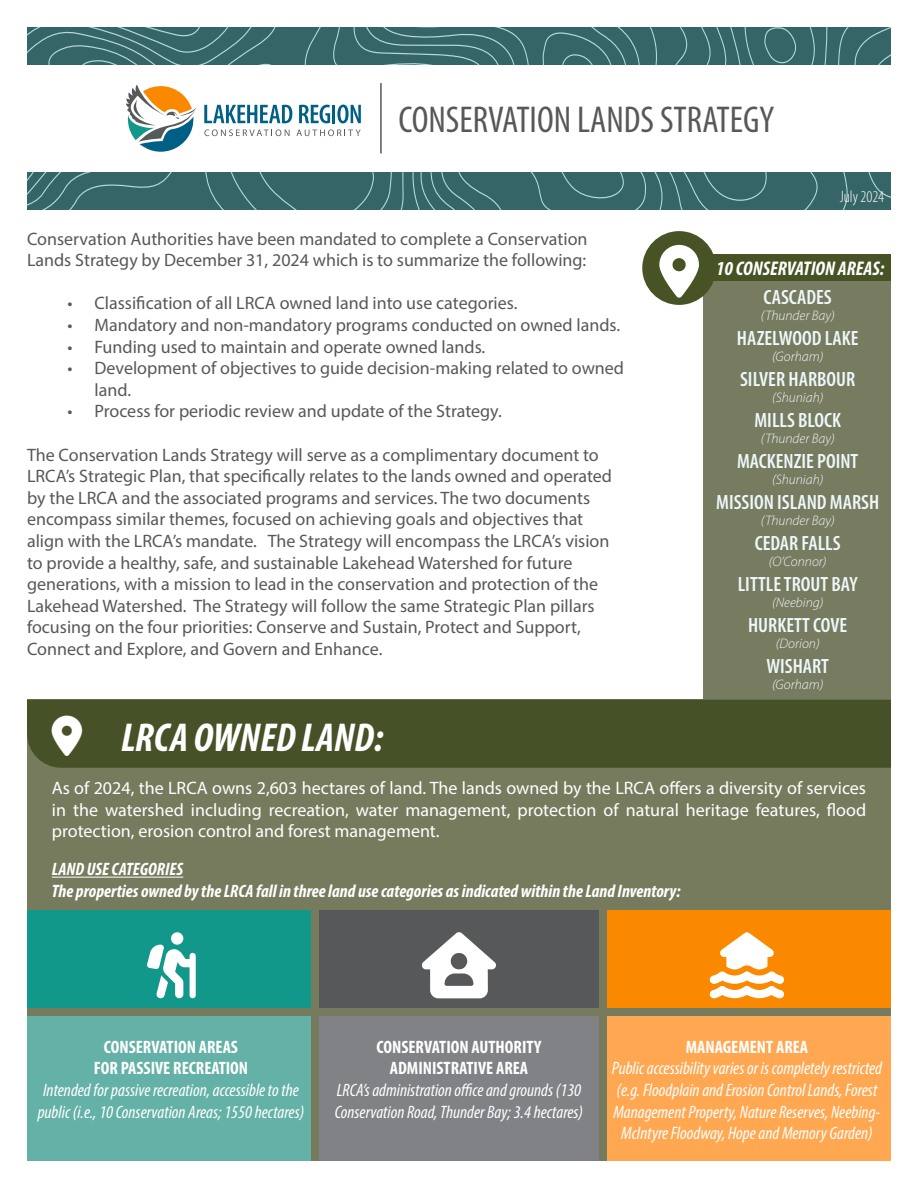
<style>
.page{position:relative;width:918px;height:1188px;background:#fff}
.page>*{position:absolute;margin:0;border:0;box-sizing:border-box;transform-origin:0 0}
.t1{font:italic 700 condensed 40.5px "Myriad Pro";color:#fff}
.t2{font:condensed 37.5px "Myriad Pro";color:#57585a}
.t3{font:600 condensed 20.7px "Myriad Pro";color:#eef8fb}
.t4{font:italic 700 condensed 19.95px "Myriad Pro";color:#fff}
.t5{font:18px/21.6px "Myriad Pro";color:#57585a}
.t6{font:italic condensed 18px/21.6px "Myriad Pro";color:#fff;text-align:center}
.t7{font:18px/21.6px "Myriad Pro";color:#fff;text-align:justify}
.t8{font:italic 700 condensed 18px "Myriad Pro";color:#fff}
.t9{font:700 condensed 18px "Myriad Pro";color:#fff}
.t10{font:300 condensed 16.5px "Myriad Pro";color:#fff}
.t11{font:italic 300 13.8px "Myriad Pro";color:#eef8fb}
</style>
<div class="page">
<div style="left:27px;top:733px;width:864px;height:428px;background:#777b5e"></div>
<svg style="left:637px;top:27px;width:254px;height:183px;background:#3f6d6f"></svg>
<div style="left:27px;top:65px;width:864px;height:106px;background:#fff"></div>
<svg style="left:27px;top:27px;width:610px;height:183px"></svg>
<hr style="left:380px;top:83px;width:2px;height:70px;background:#57585a">
<div style="left:27px;top:699px;width:864px;height:69px;background:#475128"></div>
<div style="left:27px;top:910px;width:288px;height:102px;background:#12978b"></div>
<div style="left:315px;top:910px;width:288px;height:102px;background:#57585a"></div>
<div style="left:603px;top:910px;width:288px;height:102px;background:#fa8900"></div>
<div style="left:27px;top:1012px;width:288px;height:148px;background:#64b1a7"></div>
<div style="left:315px;top:1012px;width:288px;height:148px;background:#808285"></div>
<div style="left:603px;top:1012px;width:288px;height:148px;background:#ffa751"></div>
<div style="left:27px;top:1009px;width:864px;height:7px;background:#777b5e"></div>
<div style="left:312px;top:910px;width:7px;height:251px;background:#777b5e"></div>
<div style="left:599px;top:910px;width:8px;height:251px;background:#777b5e"></div>
<hr style="left:52px;top:877px;width:131px;height:1px;background:#fff">
<div style="left:679px;top:255px;width:212px;height:27px;background:#475325"></div>
<div style="left:703px;top:282px;width:188px;height:417px;background:#777b5f"></div>
<div style="left:642px;top:231px;width:74px;height:74px;background:#475325;border-radius:50%"></div>
<svg style="left:52px;top:716px;width:30px;height:40px"></svg>
<p class="t2" style="left:398px;top:97px;width:377px">CONSERVATION LANDS STRATEGY</p>
<p class="t10" style="left:840px;top:187px;width:46px">July 2024</p>
<p class="t5" style="left:27px;top:228px;width:562px">Conservation Authorities have been mandated to complete a Conservation<br>Lands Strategy by December 31, 2024 which is to summarize the following:</p>
<p class="t5" style="left:68px;top:292px;width:452px">• Classification of all LRCA owned land into use categories.</p>
<p class="t5" style="left:68px;top:314px;width:554px">• Mandatory and non-mandatory programs conducted on owned lands.</p>
<p class="t5" style="left:68px;top:336px;width:419px">• Funding used to maintain and operate owned lands.</p>
<p class="t5" style="left:94px;top:357px;width:531px;text-indent:-27px">• Development of objectives to guide decision-making related to owned land.</p>
<p class="t5" style="left:68px;top:400px;width:436px">• Process for periodic review and update of the Strategy.</p>
<p class="t5" style="left:27px;top:444px;width:587px">The Conservation Lands Strategy will serve as a complimentary document to LRCA’s Strategic Plan, that specifically relates to the lands owned and operated by the LRCA and the associated programs and services. The two documents encompass similar themes, focused on achieving goals and objectives that align with the LRCA’s mandate. The Strategy will encompass the LRCA’s vision to provide a healthy, safe, and sustainable Lakehead Watershed for future generations, with a mission to lead in the conservation and protection of the Lakehead Watershed. The Strategy will follow the same Strategic Plan pillars focusing on the four priorities: Conserve and Sustain, Protect and Support, Connect and Explore, and Govern and Enhance.</p>
<p class="t1" style="left:121px;top:712px;width:264px">LRCA OWNED LAND:</p>
<p class="t4" style="left:716px;top:256px;width:170px">10 CONSERVATION AREAS:</p>
<p class="t3" style="left:764px;top:286px;width:70px">CASCADES</p>
<p class="t11" style="left:761px;top:307px;width:75px">(Thunder Bay)</p>
<p class="t3" style="left:737px;top:327px;width:123px">HAZELWOOD LAKE</p>
<p class="t11" style="left:772px;top:348px;width:53px">(Gorham)</p>
<p class="t3" style="left:740px;top:368px;width:117px">SILVER HARBOUR</p>
<p class="t11" style="left:772px;top:389px;width:53px">(Shuniah)</p>
<p class="t3" style="left:754px;top:409px;width:88px">MILLS BLOCK</p>
<p class="t11" style="left:761px;top:430px;width:75px">(Thunder Bay)</p>
<p class="t3" style="left:737px;top:450px;width:123px">MACKENZIE POINT</p>
<p class="t11" style="left:772px;top:471px;width:53px">(Shuniah)</p>
<p class="t3" style="left:716px;top:491px;width:164px">MISSION ISLAND MARSH</p>
<p class="t11" style="left:761px;top:512px;width:75px">(Thunder Bay)</p>
<p class="t3" style="left:755px;top:532px;width:87px">CEDAR FALLS</p>
<p class="t11" style="left:769px;top:553px;width:59px">(O’Connor)</p>
<p class="t3" style="left:738px;top:572px;width:121px">LITTLE TROUT BAY</p>
<p class="t11" style="left:772px;top:594px;width:53px">(Neebing)</p>
<p class="t3" style="left:748px;top:613px;width:101px">HURKETT COVE</p>
<p class="t11" style="left:776px;top:635px;width:45px">(Dorion)</p>
<p class="t3" style="left:766px;top:654px;width:64px">WISHART</p>
<p class="t11" style="left:772px;top:676px;width:53px">(Gorham)</p>
<p class="t7" style="left:52px;top:777px;width:816px">As of 2024, the LRCA owns 2,603 hectares of land. The lands owned by the LRCA offers a diversity of services in the watershed including recreation, water management, protection of natural heritage features, flood protection, erosion control and forest management.</p>
<p class="t8" style="left:52px;top:858px;width:133px">LAND USE CATEGORIES</p>
<p class="t8" style="left:52px;top:880px;width:630px">The properties owned by the LRCA fall in three land use categories as indicated within the Land Inventory:</p>
<p class="t9" style="left:104px;top:1036px;width:136px">CONSERVATION AREAS</p>
<p class="t9" style="left:94px;top:1057px;width:156px">FOR PASSIVE RECREATION</p>
<p class="t6" style="left:38px;top:1079px;width:268px">Intended for passive recreation, accessible to the public (i.e., 10 Conservation Areas; 1550 hectares)</p>
<p class="t9" style="left:377px;top:1036px;width:166px">CONSERVATION AUTHORITY</p>
<p class="t9" style="left:390px;top:1057px;width:140px">ADMINISTRATIVE AREA</p>
<p class="t6" style="left:335px;top:1079px;width:250px;text-align:left">LRCA’s administration office and grounds (130<br>Conservation Road, Thunder Bay; 3.4 hectares)</p>
<p class="t9" style="left:686px;top:1036px;width:124px">MANAGEMENT AREA</p>
<p class="t6" style="left:612px;top:1058px;width:272px">Public accessibility varies or is completely restricted (e.g. Floodplain and Erosion Control Lands, Forest Management Property, Nature Reserves, Neebing-McIntyre Floodway, Hope and Memory Garden)</p>
</div>
